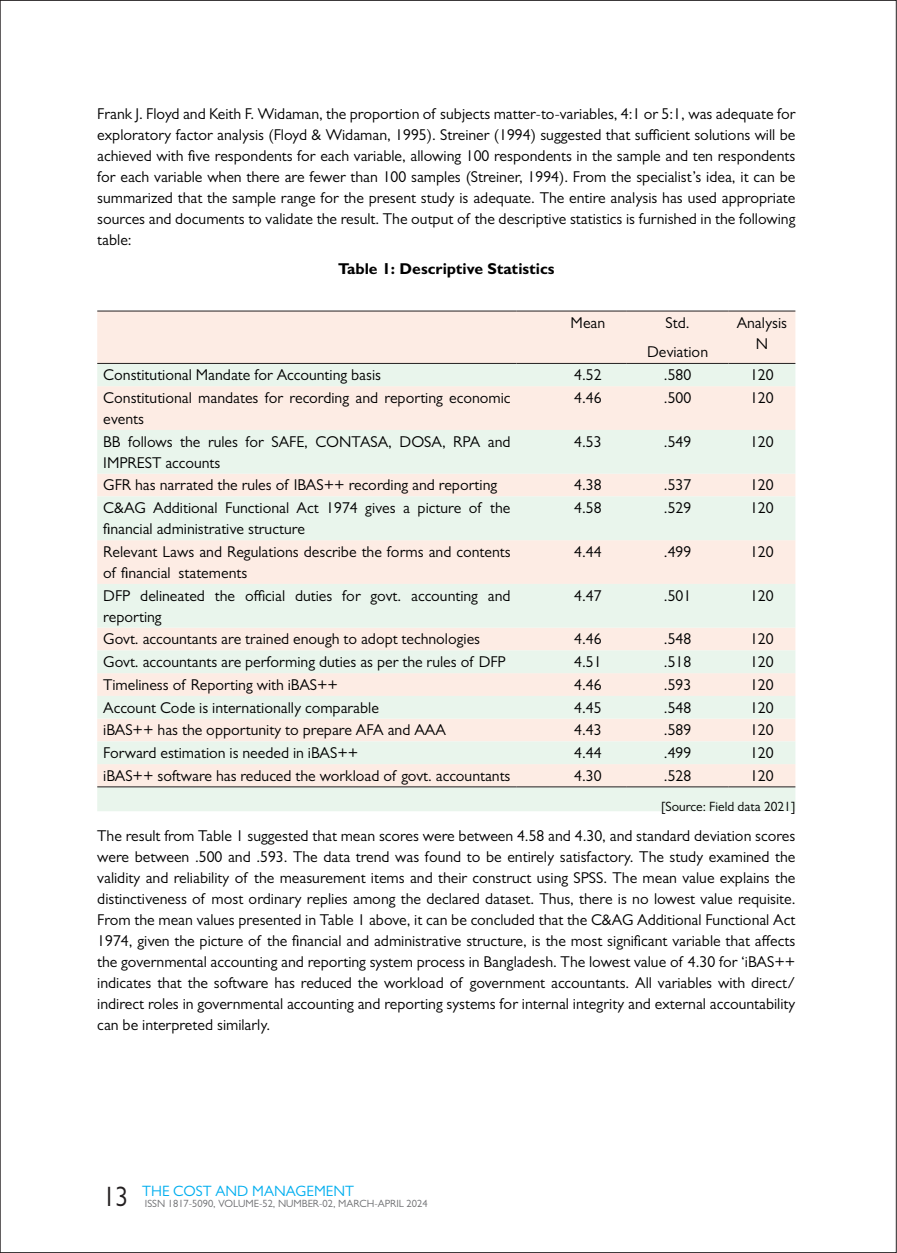
<style>
.page{position:relative;width:897px;height:1253px;background:#fff}
.page>*{position:absolute;margin:0;border:0;box-sizing:border-box;transform-origin:0 0}
.t1{font:15.75px/21px "Gill Sans";color:#000}
.t2{font:700 15.75px "Gill Sans";color:#000}
.t3{font:15px "Gill Sans";color:#00aeef}
.t4{font:13.5px "Gill Sans";color:#000}
.t5{font:10.5px "Gill Sans";color:#6c6d70}
.s1{font-size:28.2px;color:#231f20}
</style>
<div class="page">
<div style="left:97px;top:312px;width:698px;height:51px;background:#fdece4"></div>
<svg style="left:97px;top:364px;width:698px;height:447px;fill:#e9f5ec"></svg>
<hr style="left:97px;top:311px;width:419px;height:1px;background:#231f20">
<hr style="left:516px;top:311px;width:33px;height:1px;background:#231f20">
<hr style="left:549px;top:311px;width:77px;height:1px;background:#231f20">
<hr style="left:626px;top:311px;width:102px;height:1px;background:#231f20">
<hr style="left:728px;top:311px;width:67px;height:1px;background:#231f20">
<hr style="left:97px;top:363px;width:419px;height:1px;background:#231f20">
<hr style="left:516px;top:363px;width:33px;height:1px;background:#231f20">
<hr style="left:549px;top:363px;width:77px;height:1px;background:#231f20">
<hr style="left:626px;top:363px;width:102px;height:1px;background:#231f20">
<hr style="left:728px;top:363px;width:67px;height:1px;background:#231f20">
<hr style="left:97px;top:786px;width:419px;height:1px;background:#231f20">
<hr style="left:516px;top:786px;width:33px;height:1px;background:#231f20">
<hr style="left:549px;top:786px;width:77px;height:1px;background:#231f20">
<hr style="left:626px;top:786px;width:102px;height:1px;background:#231f20">
<hr style="left:728px;top:786px;width:67px;height:1px;background:#231f20">
<svg style="left:0;top:0;width:1px;height:1253px"></svg>
<p class="t1" style="left:97px;top:103px;width:699px;text-align:justify">Frank J. Floyd and Keith F. Widaman, the proportion of subjects matter-to-variables, 4:1 or 5:1, was adequate for exploratory factor analysis (Floyd &amp; Widaman, 1995). Streiner (1994) suggested that sufficient solutions will be achieved with five respondents for each variable, allowing 100 respondents in the sample and ten respondents for each variable when there are fewer than 100 samples (Streiner, 1994). From the specialist’s idea, it can be summarized that the sample range for the present study is adequate. The entire analysis has used appropriate sources and documents to validate the result. The output of the descriptive statistics is furnished in the following table:</p>
<p class="t2" style="left:338px;top:259px;width:218px">Table 1: Descriptive Statistics</p>
<p class="t1" style="left:570px;top:312px;width:36px">Mean</p>
<p class="t1" style="left:647px;top:308px;width:62px;line-height:29.7px;text-align:center">Std.<br>Deviation</p>
<p class="t1" style="left:736px;top:312px;width:52px;text-align:center">Analysis<br>N</p>
<p class="t1" style="left:103px;top:364px;width:279px">Constitutional Mandate for Accounting basis</p>
<p class="t1" style="left:574px;top:364px;width:29px">4.52</p>
<p class="t1" style="left:663px;top:364px;width:29px">.580</p>
<p class="t1" style="left:750px;top:364px;width:25px">120</p>
<p class="t1" style="left:103px;top:387px;width:409px">Constitutional mandates for recording and reporting economic events</p>
<p class="t1" style="left:574px;top:387px;width:29px">4.46</p>
<p class="t1" style="left:663px;top:387px;width:29px">.500</p>
<p class="t1" style="left:750px;top:387px;width:25px">120</p>
<p class="t1" style="left:103px;top:431px;width:409px">BB follows the rules for SAFE, CONTASA, DOSA, RPA and<br>IMPREST accounts</p>
<p class="t1" style="left:574px;top:431px;width:29px">4.53</p>
<p class="t1" style="left:663px;top:431px;width:29px">.549</p>
<p class="t1" style="left:750px;top:431px;width:25px">120</p>
<p class="t1" style="left:103px;top:474px;width:395px">GFR has narrated the rules of IBAS++ recording and reporting</p>
<p class="t1" style="left:574px;top:474px;width:29px">4.38</p>
<p class="t1" style="left:663px;top:474px;width:29px">.537</p>
<p class="t1" style="left:750px;top:474px;width:25px">120</p>
<p class="t1" style="left:103px;top:497px;width:409px">C&amp;AG Additional Functional Act 1974 gives a picture of the financial administrative structure</p>
<p class="t1" style="left:574px;top:497px;width:29px">4.58</p>
<p class="t1" style="left:663px;top:497px;width:29px">.529</p>
<p class="t1" style="left:750px;top:497px;width:25px">120</p>
<p class="t1" style="left:103px;top:541px;width:409px">Relevant Laws and Regulations describe the forms and contents of financial statements</p>
<p class="t1" style="left:574px;top:541px;width:29px">4.44</p>
<p class="t1" style="left:663px;top:541px;width:29px">.499</p>
<p class="t1" style="left:750px;top:541px;width:25px">120</p>
<p class="t1" style="left:103px;top:585px;width:409px">DFP delineated the official duties for govt. accounting and reporting</p>
<p class="t1" style="left:574px;top:585px;width:29px">4.47</p>
<p class="t1" style="left:663px;top:585px;width:29px">.501</p>
<p class="t1" style="left:750px;top:585px;width:25px">120</p>
<p class="t1" style="left:103px;top:628px;width:378px">Govt. accountants are trained enough to adopt technologies</p>
<p class="t1" style="left:574px;top:628px;width:29px">4.46</p>
<p class="t1" style="left:663px;top:628px;width:29px">.548</p>
<p class="t1" style="left:750px;top:628px;width:25px">120</p>
<p class="t1" style="left:103px;top:651px;width:404px">Govt. accountants are performing duties as per the rules of DFP</p>
<p class="t1" style="left:574px;top:651px;width:29px">4.51</p>
<p class="t1" style="left:663px;top:651px;width:29px">.518</p>
<p class="t1" style="left:750px;top:651px;width:25px">120</p>
<p class="t1" style="left:103px;top:674px;width:236px">Timeliness of Reporting with iBAS++</p>
<p class="t1" style="left:574px;top:674px;width:29px">4.46</p>
<p class="t1" style="left:663px;top:674px;width:29px">.593</p>
<p class="t1" style="left:750px;top:674px;width:25px">120</p>
<p class="t1" style="left:103px;top:697px;width:277px">Account Code is internationally comparable</p>
<p class="t1" style="left:574px;top:697px;width:29px">4.45</p>
<p class="t1" style="left:663px;top:697px;width:29px">.548</p>
<p class="t1" style="left:750px;top:697px;width:25px">120</p>
<p class="t1" style="left:103px;top:719px;width:344px">iBAS++ has the opportunity to prepare AFA and AAA</p>
<p class="t1" style="left:574px;top:719px;width:29px">4.43</p>
<p class="t1" style="left:663px;top:719px;width:29px">.589</p>
<p class="t1" style="left:750px;top:719px;width:25px">120</p>
<p class="t1" style="left:103px;top:742px;width:256px">Forward estimation is needed in iBAS++</p>
<p class="t1" style="left:574px;top:742px;width:29px">4.44</p>
<p class="t1" style="left:663px;top:742px;width:29px">.499</p>
<p class="t1" style="left:750px;top:742px;width:25px">120</p>
<p class="t1" style="left:103px;top:765px;width:409px">iBAS++ software has reduced the workload of govt. accountants</p>
<p class="t1" style="left:574px;top:765px;width:29px">4.30</p>
<p class="t1" style="left:663px;top:765px;width:29px">.528</p>
<p class="t1" style="left:750px;top:765px;width:25px">120</p>
<p class="t4" style="left:661px;top:799px;width:136px">[Source: Field data 2021]</p>
<p class="t1" style="left:97px;top:825px;width:699px;text-align:justify">The result from Table 1 suggested that mean scores were between 4.58 and 4.30, and standard deviation scores were between .500 and .593. The data trend was found to be entirely satisfactory. The study examined the validity and reliability of the measurement items and their construct using SPSS. The mean value explains the distinctiveness of most ordinary replies among the declared dataset. Thus, there is no lowest value requisite.<br>From the mean values presented in Table 1 above, it can be concluded that the C&amp;AG Additional Functional Act 1974, given the picture of the financial and administrative structure, is the most significant variable that affects the governmental accounting and reporting system process in Bangladesh. The lowest value of 4.30 for ‘iBAS++ indicates that the software has reduced the workload of government accountants. All variables with direct/ indirect roles in governmental accounting and reporting systems for internal integrity and external accountability can be interpreted similarly.</p>
<p class="t3" style="left:103px;top:1182px;width:253px"><span class="s1">13</span> THE COST AND MANAGEMENT</p>
<p class="t5" style="left:145px;top:1197px;width:284px">ISSN 1817-5090, VOLUME-52, NUMBER-02, MARCH-APRIL 2024</p>
</div>
